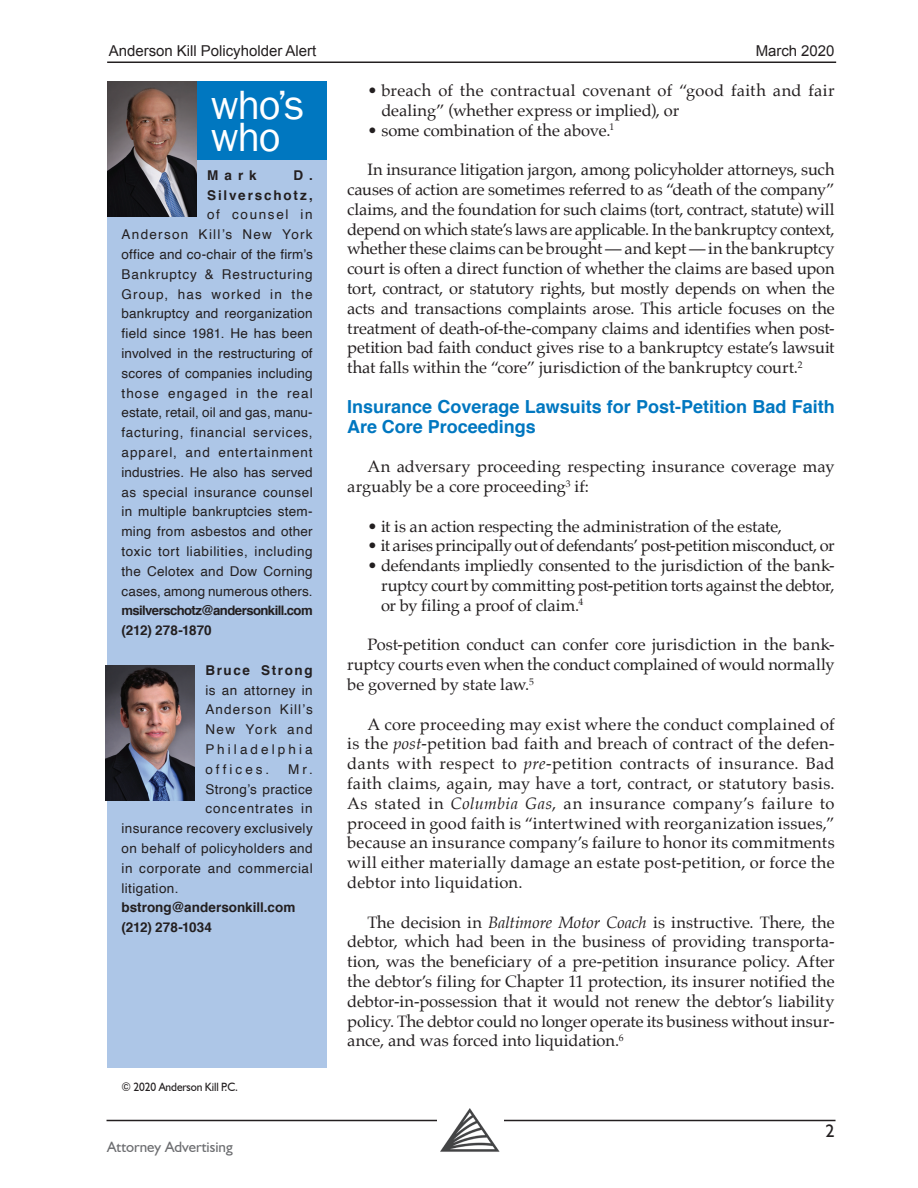
<style>
.page{position:relative;width:918px;height:1188px;background:#fff}
.page>*{position:absolute;margin:0;border:0;box-sizing:border-box;transform-origin:0 0}
.t1{font:42px/31.5px "Franklin Gothic";letter-spacing:-.03em;color:#fff}
.t2{font:700 18px/19.8px "Helvetica";color:#0077c0}
.t3{font:18px "Humanist 521 BT";color:#231f20}
.t4{font:16.5px/19.8px "Palatino";color:#231f20;text-align:justify}
.t5{font:16.5px "Palatino";letter-spacing:-.025em;color:#231f20}
.t6{font:15px "Arial";color:#231f20}
.t7{font:15px "Humanist 521 BT";color:#6c6d70}
.t8{font:13.5px/19.8px "Helvetica";letter-spacing:.03em;color:#231f20;text-align:justify}
.t9{font:700 13.5px/19.8px "Helvetica";letter-spacing:.005em;color:#231f20}
.t10{font:700 13.5px/19.8px "Helvetica";letter-spacing:.135em;color:#231f20;text-align:right}
.t11{font:13.5px "Helvetica";letter-spacing:.075em;color:#231f20}
.t12{font:700 13.5px "Helvetica";letter-spacing:.12em;color:#231f20}
.t13{font:700 13.2px "Helvetica";letter-spacing:-.045em;color:#231f20}
.t14{font:12px "Humanist 521 BT";letter-spacing:-.01em;color:#231f20;scale:.95 1}
.s1{font-style:italic}
</style>
<div class="page">
<div style="left:108px;top:83px;width:219px;height:985px;background:#adc6e7"></div>
<div style="left:107px;top:81px;width:220px;height:78px;background:#0077c0"></div>
<hr style="left:107px;top:62px;width:729px;height:1px;background:#231f20">
<hr style="left:107px;top:1120px;width:729px;height:1px;background:#231f20">
<div style="left:437px;top:1100px;width:67px;height:53px;background:#fff"></div>
<img style="left:440px;top:1109px;width:60px;height:43px">
<img style="left:108px;top:81px;width:89px;height:135px">
<img style="left:106px;top:665px;width:89px;height:135px">
<p class="t6" style="left:109px;top:41px;width:209px">Anderson Kill Policyholder Alert</p>
<p class="t6" style="left:756px;top:41px;width:80px">March 2020</p>
<h1 class="t1" style="left:211px;top:90px;width:95px">who’s who</h1>
<p class="t10" style="left:207px;top:165px;width:107px">D .<br>Silverschotz,</p>
<p class="t8" style="left:121px;top:205px;width:193px;text-indent:86px">of counsel in Anderson Kill’s New York office and co-chair of the firm’s Bankruptcy &amp; Restructuring Group, has worked in the bankruptcy and reorganization field since 1981. He has been involved in the restructuring of scores of companies including those engaged in the real estate, retail, oil and gas, manu&shy;facturing, financial services, apparel, and entertainment industries. He also has served as special insurance counsel in multiple bankruptcies stem&shy;ming from asbestos and other toxic tort liabilities, including the Celotex and Dow Corning cases, among numerous others.</p>
<p class="t13" style="left:121px;top:600px;width:193px">msilverschotz@andersonkill.com</p>
<p class="t9" style="left:121px;top:621px;width:92px">(212) 278-1870</p>
<p class="t12" style="left:205px;top:659px;width:109px">Bruce Strong</p>
<p class="t8" style="left:205px;top:680px;width:109px">is an attorney in Anderson Kill’s New York and Philadelphia offices.</p>
<p class="t9" style="left:207px;top:165px;width:51px">Mark</p>
<p class="t8" style="left:288px;top:759px;width:26px">Mr.</p>
<p class="t8" style="left:205px;top:779px;width:109px">Strong’s practice</p>
<p class="t11" style="left:205px;top:798px;width:109px">concentrates in</p>
<p class="t8" style="left:121px;top:819px;width:193px">insurance recovery exclusively</p>
<p class="t8" style="left:121px;top:839px;width:193px">on behalf of policyholders and</p>
<p class="t8" style="left:121px;top:859px;width:193px">in corporate and commercial</p>
<p class="t8" style="left:121px;top:878px;width:58px">litigation.</p>
<p class="t9" style="left:121px;top:898px;width:175px">bstrong@andersonkill.com (212) 278-1034</p>
<p class="t14" style="left:121px;top:1080px;width:124px">© 2020 Anderson Kill P.C.</p>
<p class="t7" style="left:107px;top:1138px;width:127px">Attorney Advertising</p>
<p class="t4" style="left:381px;top:80px;width:455px;text-indent:-14px">• breach of the contractual covenant of “good faith and fair dealing” (whether express or implied), or</p>
<p class="t4" style="left:367px;top:120px;width:248px">• some combination of the above.<sup>1</sup></p>
<p class="t4" style="left:347px;top:160px;width:489px;text-indent:20px">In insurance litigation jargon, among policyholder attorneys, such causes of action are sometimes referred to as “death of the company” claims, and the foundation for such claims (tort, contract, statute) will depend on which state’s laws are applicable. In the bankruptcy context, whether these claims can be brought — and kept — in the bankruptcy court is often a direct function of whether the claims are based upon tort, contract, or statutory rights, but mostly depends on when the acts and transactions complaints arose. This article focuses on the treatment of death-of-the-company claims and identifies when post&shy;petition bad faith conduct gives rise to a bankruptcy estate’s lawsuit that falls within the “core” jurisdiction of the bankruptcy court.<sup>2</sup></p>
<p class="t2" style="left:347px;top:397px;width:489px">Insurance Coverage Lawsuits for Post-Petition Bad Faith<br>Are Core Proceedings</p>
<p class="t4" style="left:347px;top:457px;width:489px;text-indent:20px">An adversary proceeding respecting insurance coverage may arguably be a core proceeding<sup>3</sup> if:</p>
<p class="t4" style="left:367px;top:516px;width:416px">• it is an action respecting the administration of the estate,</p>
<p class="t5" style="left:367px;top:532px;width:469px">• it arises principally out of defendants’ post-petition misconduct, or</p>
<p class="t4" style="left:381px;top:556px;width:455px;text-indent:-14px">• defendants impliedly consented to the jurisdiction of the bank&shy;ruptcy court by committing post-petition torts against the debtor, or by filing a proof of claim.<sup>4</sup></p>
<p class="t4" style="left:347px;top:635px;width:489px;text-indent:20px">Post-petition conduct can confer core jurisdiction in the bank&shy;ruptcy courts even when the conduct complained of would normally be governed by state law.<sup>5</sup></p>
<p class="t4" style="left:347px;top:714px;width:489px;text-indent:20px">A core proceeding may exist where the conduct complained of is the <span class="s1">post-</span>petition bad faith and breach of contract of the defen&shy;dants with respect to <span class="s1">pre-</span>petition contracts of insurance. Bad faith claims, again, may have a tort, contract, or statutory basis.<br>As stated in <span class="s1">Columbia Gas</span>, an insurance company’s failure to proceed in good faith is “intertwined with reorganization issues,” because an insurance company’s failure to honor its commitments will either materially damage an estate post-petition, or force the debtor into liquidation.</p>
<p class="t4" style="left:347px;top:912px;width:489px;text-indent:20px">The decision in <span class="s1">Baltimore Motor Coach</span> is instructive. There, the debtor, which had been in the business of providing transporta&shy;tion, was the beneficiary of a pre-petition insurance policy. After the debtor’s filing for Chapter 11 protection, its insurer notified the debtor-in-possession that it would not renew the debtor’s liability policy. The debtor could no longer operate its business without insur&shy;ance, and was forced into liquidation.<sup>6</sup></p>
<p class="t3" style="left:826px;top:1120px;width:11px">2</p>
</div>
